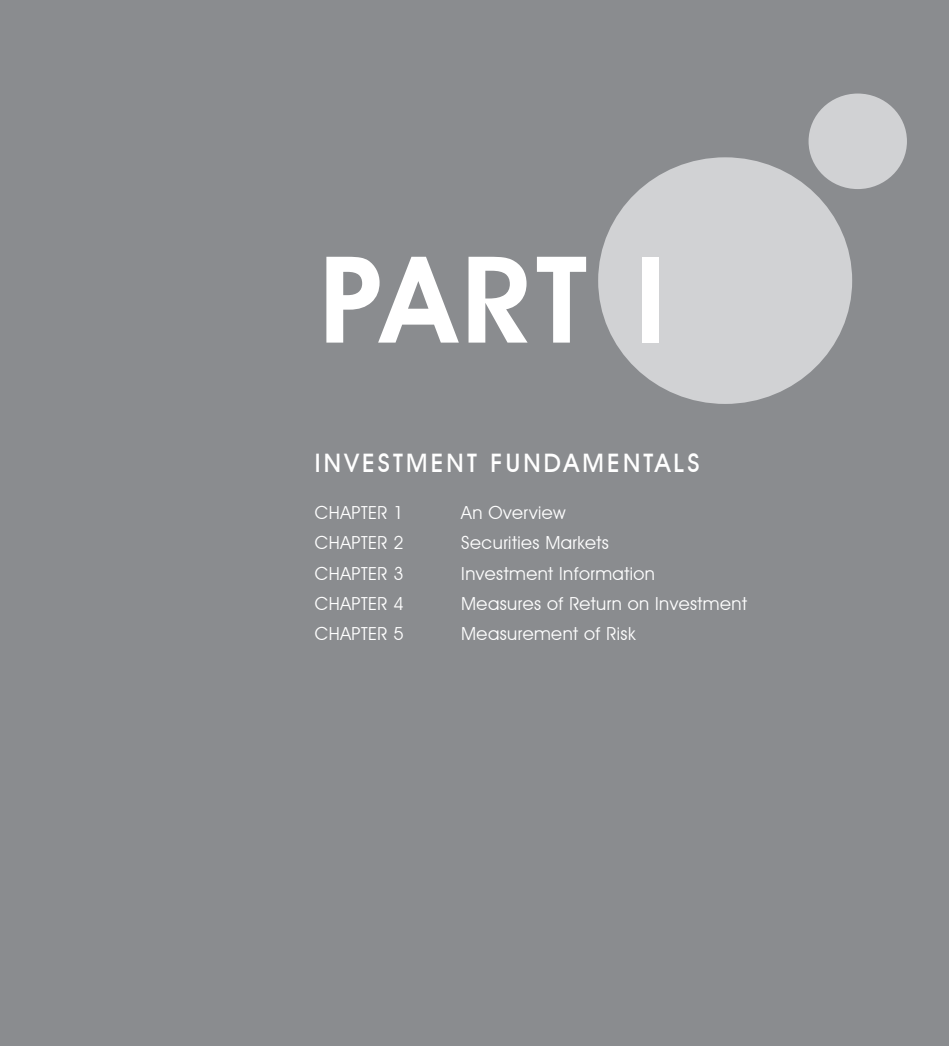
<style>
.page{position:relative;width:949px;height:1046px;background:#fff}
.page>*{position:absolute;margin:0;border:0;box-sizing:border-box;transform-origin:0 0}
.t1{font:600 120.75px "Avant Garde IT Cby BT";color:#fff}
.t2{font:500 25.5px "Avant Garde IT Cby BT";letter-spacing:.125em;color:#fff}
.t3{font:18px "Avant Garde IT Cby BT";letter-spacing:.025em;color:#fff}
</style>
<div class="page">
<div style="left:0;top:0;width:948px;height:1046px;background:#8a8c8f"></div>
<div style="left:598px;top:157px;width:253px;height:247px;background:#d1d2d4;border-radius:50%"></div>
<div style="left:808px;top:94px;width:98px;height:95px;background:#d1d2d4;border-radius:50%"></div>
<h1 class="t1" style="left:319px;top:227px;width:348px">PART I</h1>
<h2 class="t2" style="left:315px;top:448px;width:386px">INVESTMENT FUNDAMENTALS</h2>
<p class="t3" style="left:315px;top:502px;width:90px">CHAPTER 1</p>
<p class="t3" style="left:461px;top:502px;width:106px">An Overview</p>
<p class="t3" style="left:315px;top:532px;width:90px">CHAPTER 2</p>
<p class="t3" style="left:461px;top:532px;width:149px">Securities Markets</p>
<p class="t3" style="left:315px;top:562px;width:90px">CHAPTER 3</p>
<p class="t3" style="left:461px;top:562px;width:195px">Investment Information</p>
<p class="t3" style="left:315px;top:592px;width:90px">CHAPTER 4</p>
<p class="t3" style="left:461px;top:592px;width:287px">Measures of Return on Investment</p>
<p class="t3" style="left:315px;top:622px;width:90px">CHAPTER 5</p>
<p class="t3" style="left:461px;top:622px;width:176px">Measurement of Risk</p>
</div>
